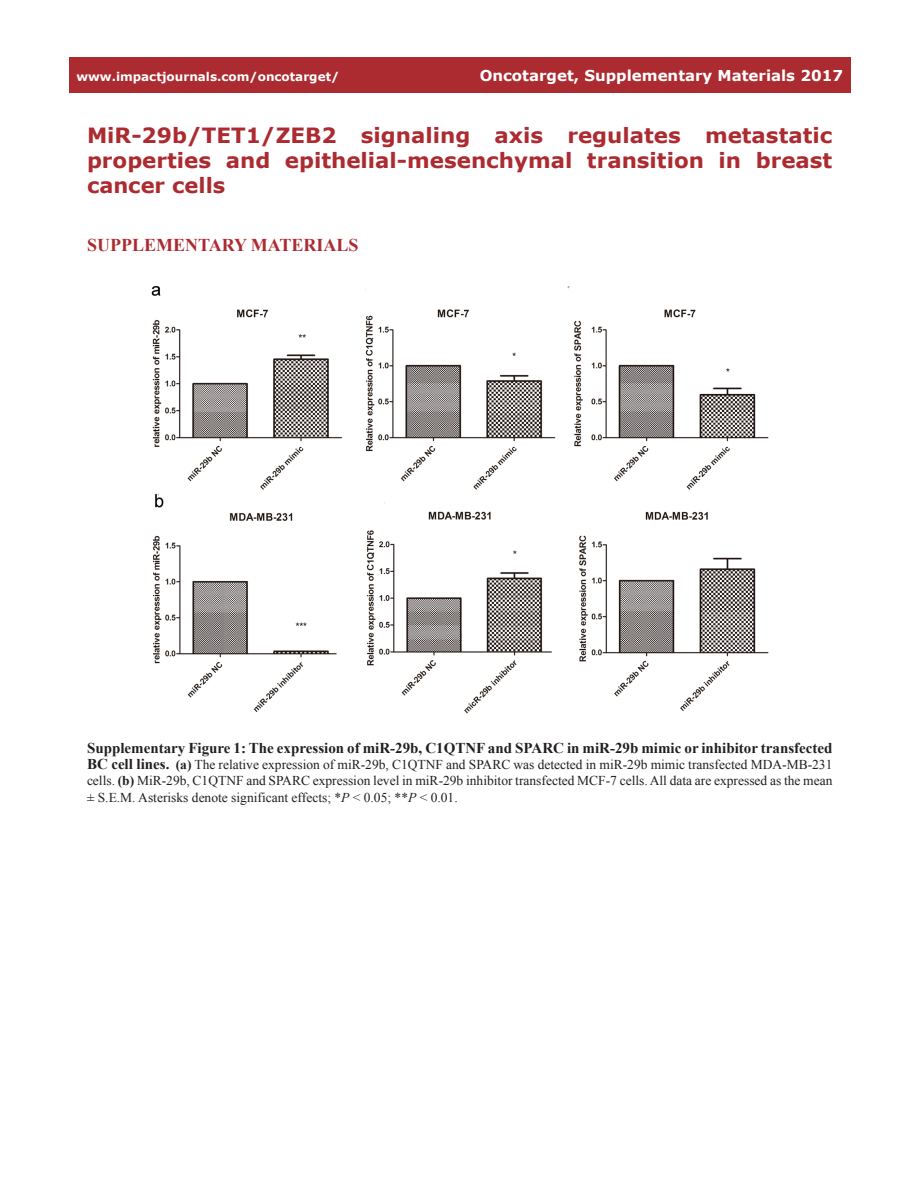
<style>
.page{position:relative;width:918px;height:1188px;background:#fff}
.page>*{position:absolute;margin:0;border:0;box-sizing:border-box;transform-origin:0 0}
.t1{font:700 21px/25.2px "Verdana";color:#ac2b31;text-align:justify}
.Heading{font:700 18px "Times New Roman";color:#ac2b31}
.figuretext{font:700 15px "Times New Roman";color:#231f20}
.t2{font:700 15px "Verdana";color:#fff}
.figuretext-2{font:13.5px/16.2px "Times New Roman";color:#231f20;text-align:justify}
.t3{font:700 12px "Verdana";color:#fff}
.s1{font-weight:700;font-size:15px}
.s2{font-weight:700}
.s3{font-style:italic}
</style>
<div class="page">
<div style="left:69px;top:57px;width:781px;height:36px;background:#ac2b31"></div>
<img style="left:151px;top:286px;width:618px;height:428px">
<p class="t3" style="left:76px;top:68px;width:264px">www.impactjournals.com/oncotarget/</p>
<p class="t2" style="left:480px;top:65px;width:365px">Oncotarget, Supplementary Materials 2017</p>
<p class="t1" style="left:87px;top:122px;width:747px">MiR-29b/TET1/ZEB2 signaling axis regulates metastatic properties and epithelial-mesenchymal transition in breast cancer cells</p>
<p class="Heading" style="left:87px;top:232px;width:273px">SUPPLEMENTARY MATERIALS</p>
<p class="figuretext" style="left:87px;top:738px;width:747px">Supplementary Figure 1: The expression of miR-29b, C1QTNF and SPARC in miR-29b mimic or inhibitor transfected</p>
<p class="figuretext-2" style="left:87px;top:756px;width:747px"><span class="s1">BC cell lines.</span> <span class="s2">(a)</span> The relative expression of miR-29b, C1QTNF and SPARC was detected in miR-29b mimic transfected MDA-MB-231 cells. <span class="s2">(b)</span> MiR-29b, C1QTNF and SPARC expression level in miR-29b inhibitor transfected MCF-7 cells. All data are expressed as the mean ± S.E.M. Asterisks denote significant effects; *<span class="s3">P</span> &lt; 0.05; **<span class="s3">P</span> &lt; 0.01.</p>
</div>
